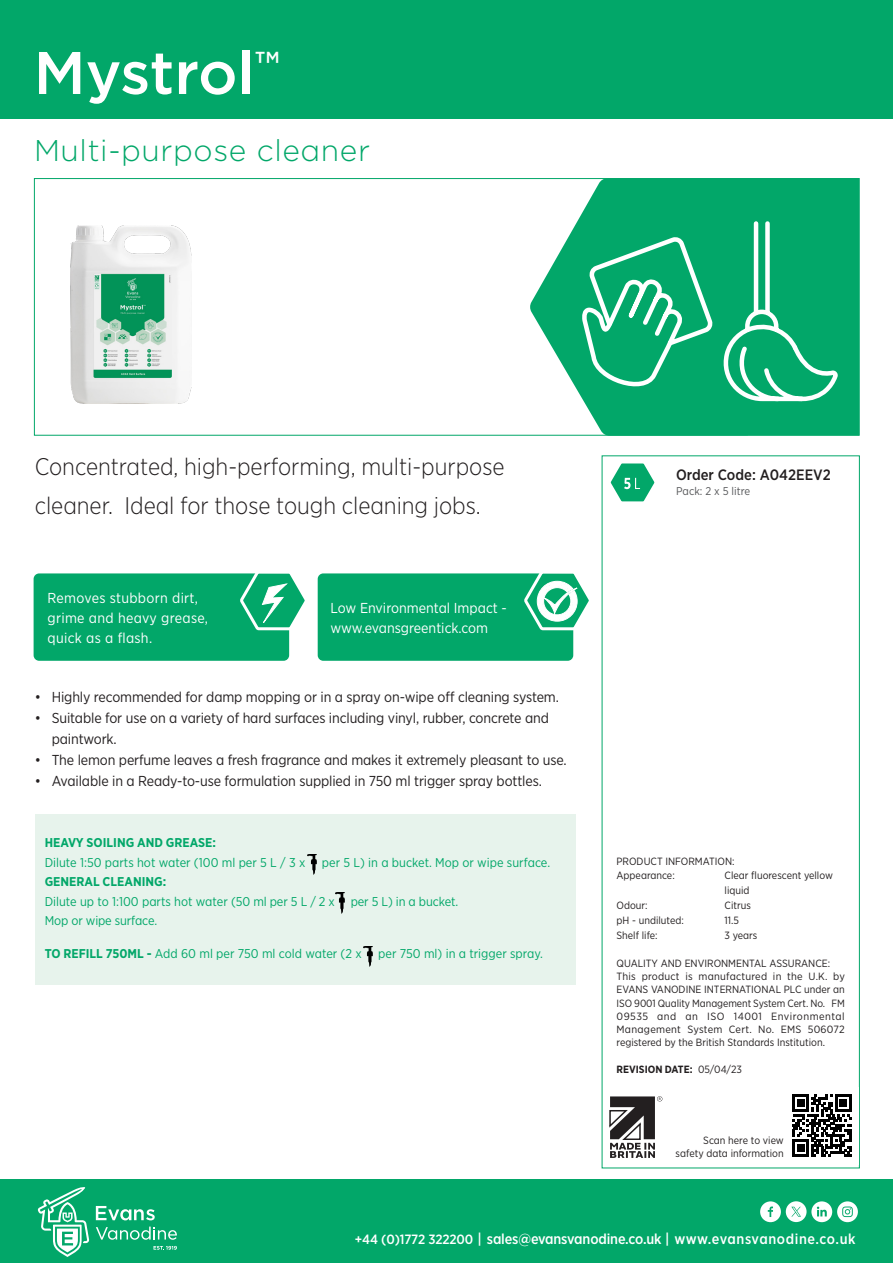
<style>
.page{position:relative;width:893px;height:1263px;background:#fff}
.page>*{position:absolute;margin:0;border:0;box-sizing:border-box;transform-origin:0 0}
.Product_Name{font:500 60px "Gotham";letter-spacing:-.005em;color:#fff}
.Product_Sub-title{font:300 30px "Gotham";letter-spacing:.02em;color:#02a769}
.Product_Description{font:300 24px/39.6px "Gotham Narrow";color:#231f20}
.t1{font:500 15px "Gotham Narrow";color:#231f20}
.t2{font:500 14.55px "Gotham Narrow";letter-spacing:-.01em;color:#fff}
.t3{font:14.4px/21px "Gotham Narrow";letter-spacing:-.01em;color:#231f20}
.Box_Quote_Text{font:14.4px/19.8px "Gotham Narrow";letter-spacing:.02em;color:#fff}
.Box_Quote_Text-2{font:14.4px "Gotham Narrow";color:#fff}
.How_to_Use_Text{font:12.75px "Gotham Narrow";color:#02a769}
.How_to_Use_Text-2{font:700 12.75px "Gotham Narrow";color:#02a769}
.t4{font:11.25px "Gotham Narrow";color:#57585a}
.Micro_Text{font:10.5px/13.2px "Gotham Narrow";color:#231f20;text-align:right}
.Micro_Text-2{font:700 10.5px "Gotham Narrow";color:#231f20}
.s1{font-weight:700}
.s2{font-weight:400}
.s3{font-size:13.5px}
</style>
<div class="page">
<svg style="left:530px;top:180px;width:327px;height:254px;fill:#02a769"></svg>
<div style="left:34px;top:573px;width:255px;height:88px;background:#02a769;border-radius:6px"></div>
<div style="left:318px;top:573px;width:255px;height:88px;background:#02a769;border-radius:6px"></div>
<div style="left:0;top:1179px;width:893px;height:84px;background:#02a769"></div>
<div style="left:0;top:0;width:893px;height:119px;background:#02a769"></div>
<svg style="left:38px;top:1187px;width:51px;height:70px"></svg>
<svg style="left:96px;top:1206px;width:59px;height:14px"></svg>
<svg style="left:96px;top:1226px;width:81px;height:14px"></svg>
<svg style="left:154px;top:1246px;width:23px;height:4px"></svg>
<div style="left:602px;top:455px;width:258px;height:713px;border:1px solid #02a769"></div>
<div style="left:34px;top:178px;width:825px;height:258px;border:1px solid #02a769"></div>
<svg style="left:609px;top:1096px;width:53px;height:62px"></svg>
<svg style="left:760px;top:1201px;width:98px;height:21px"></svg>
<div style="left:785px;top:1087px;width:74px;height:77px;background:#fff"></div>
<svg style="left:793px;top:1095px;width:59px;height:61px"></svg>
<div style="left:797px;top:1144px;width:7px;height:7px;background:#000"></div>
<svg style="left:611px;top:463px;width:43px;height:38px"></svg>
<div style="left:35px;top:814px;width:540px;height:171px;background:#e7f3ec"></div>
<img style="left:308px;top:854px;width:8px;height:21px">
<img style="left:336px;top:893px;width:9px;height:20px">
<img style="left:364px;top:946px;width:8px;height:20px">
<img style="left:71px;top:225px;width:120px;height:178px">
<svg style="left:521px;top:573px;width:68px;height:59px"></svg>
<svg style="left:580px;top:219px;width:262px;height:184px;background:#21b17b"></svg>
<svg style="left:237px;top:573px;width:68px;height:59px"></svg>
<p class="Product_Name" style="left:34px;top:34px;width:247px">Mystrol<sup>™</sup></p>
<p class="Product_Sub-title" style="left:34px;top:131px;width:338px">Multi-purpose cleaner</p>
<p class="Product_Description" style="left:35px;top:446px;width:471px">Concentrated, high-performing, multi-purpose cleaner. Ideal for those tough cleaning jobs.</p>
<p class="Box_Quote_Text" style="left:48px;top:588px;width:162px">Removes stubborn dirt, grime and heavy grease, quick as a flash.</p>
<p class="Box_Quote_Text-2" style="left:330px;top:599px;width:178px">Low Environmental Impact -</p>
<p class="Box_Quote_Text-2" style="left:330px;top:619px;width:159px">www.evansgreentick.com</p>
<p class="t3" style="left:35px;top:686px;width:526px">• Highly recommended for damp mopping or in a spray on-wipe off cleaning system.</p>
<p class="t3" style="left:52px;top:707px;width:499px;text-indent:-17px">• Suitable for use on a variety of hard surfaces including vinyl, rubber, concrete and paintwork.</p>
<p class="t3" style="left:35px;top:749px;width:533px">• The lemon perfume leaves a fresh fragrance and makes it extremely pleasant to use.</p>
<p class="t3" style="left:35px;top:770px;width:509px">• Available in a Ready-to-use formulation supplied in 750 ml trigger spray bottles.</p>
<p class="How_to_Use_Text-2" style="left:45px;top:835px;width:173px">HEAVY SOILING AND GREASE:</p>
<p class="How_to_Use_Text" style="left:45px;top:854px;width:262px">Dilute 1:50 parts hot water (100 ml per 5 L / 3 x</p>
<p class="How_to_Use_Text" style="left:322px;top:854px;width:230px">per 5 L) in a bucket. Mop or wipe surface.</p>
<p class="How_to_Use_Text-2" style="left:45px;top:874px;width:123px">GENERAL CLEANING:</p>
<p class="How_to_Use_Text" style="left:45px;top:893px;width:415px">Dilute up to 1:100 parts hot water (50 ml per 5 L / 2 x per 5 L) in a bucket.</p>
<p class="How_to_Use_Text" style="left:45px;top:913px;width:114px">Mop or wipe surface.</p>
<p class="How_to_Use_Text" style="left:45px;top:946px;width:319px"><span class="s1">TO REFILL 750ML -</span> Add 60 ml per 750 ml cold water (2 x</p>
<p class="How_to_Use_Text" style="left:378px;top:946px;width:166px">per 750 ml) in a trigger spray.</p>
<p class="t1" style="left:676px;top:465px;width:156px">Order Code: A042EEV2</p>
<p class="t4" style="left:676px;top:484px;width:76px">Pack: 2 x 5 litre</p>
<p class="Micro_Text" style="left:617px;top:854px;width:120px">PRODUCT INFORMATION:</p>
<p class="Micro_Text" style="left:617px;top:869px;width:60px">Appearance:</p>
<p class="Micro_Text" style="left:725px;top:869px;width:110px">Clear fluorescent yellow</p>
<p class="Micro_Text" style="left:725px;top:884px;width:26px">liquid</p>
<p class="Micro_Text" style="left:617px;top:899px;width:33px">Odour:</p>
<p class="Micro_Text" style="left:725px;top:899px;width:28px">Citrus</p>
<p class="Micro_Text" style="left:617px;top:913px;width:69px">pH - undiluted:</p>
<p class="Micro_Text" style="left:725px;top:913px;width:16px">11.5</p>
<p class="Micro_Text" style="left:617px;top:928px;width:43px">Shelf life:</p>
<p class="Micro_Text" style="left:725px;top:928px;width:34px">3 years</p>
<p class="Micro_Text" style="left:617px;top:956px;width:215px">QUALITY AND ENVIRONMENTAL ASSURANCE:</p>
<p class="Micro_Text" style="left:617px;top:969px;width:230px;text-align:justify">This product is manufactured in the U.K. by EVANS VANODINE INTERNATIONAL PLC under an ISO 9001 Quality Management System Cert. No. FM 09535 and an ISO 14001 Environmental Management System Cert. No. EMS 506072 registered by the British Standards Institution.</p>
<p class="Micro_Text-2" style="left:617px;top:1062px;width:127px">REVISION DATE: <span class="s2">05/04/23</span></p>
<p class="Micro_Text" style="left:676px;top:1133px;width:110px">Scan here to view safety data information</p>
<h3 class="t2" style="left:355px;top:1229px;width:502px"><span class="s3">+44 (0)1772 322200</span> | sales@evansvanodine.co.uk | www.evansvanodine.co.uk</h3>
</div>
